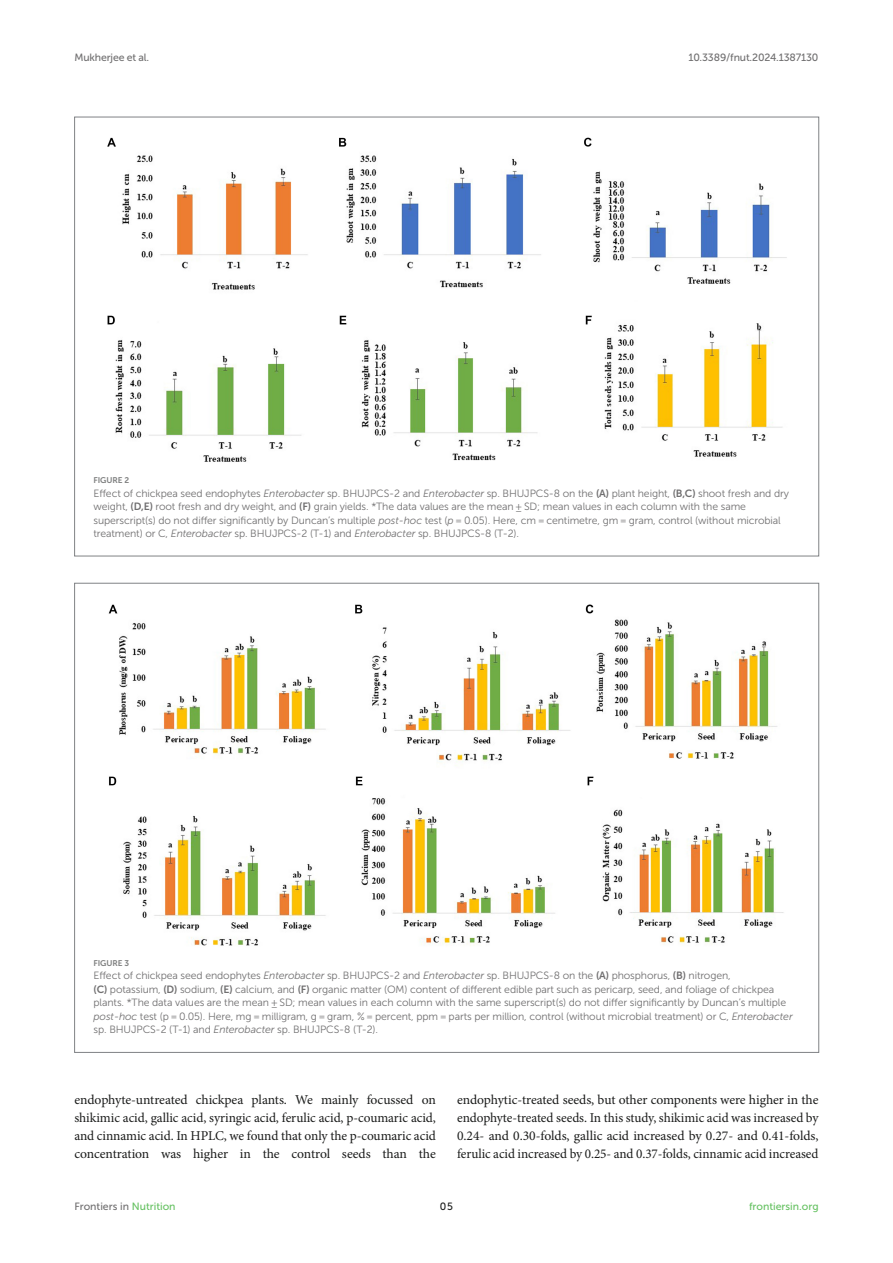
<style>
.page{position:relative;width:893px;height:1263px;background:#fff}
.page>*{position:absolute;margin:0;border:0;box-sizing:border-box;transform-origin:0 0}
.TEXT_FLUSH{font:13.5px/18px "Minion Pro";letter-spacing:-.005em;color:#1b1c1b;text-align:justify}
.FIG_LEG{font:10.5px/13.5px "Museo Sans 300";letter-spacing:-.01em;color:#706f70}
.t1{font:10.5px "Museo Sans 500";letter-spacing:-.015em;color:#706f70}
.t2{font:10.5px "Museo Sans 500";color:#65c161}
.t3{font:10.5px "Museo Sans 500";color:#1b1c1b}
.FIG_HD{font:8.25px "Museo Sans 700";letter-spacing:-.01em;color:#7e7f7f}
.s1{font-style:italic}
.s2{font-family:"Museo Sans 700"}
.s3{color:#65c161}
</style>
<div class="page">
<img style="left:107px;top:137px;width:680px;height:325px">
<img style="left:108px;top:604px;width:676px;height:342px">
<p class="t1" style="left:74px;top:51px;width:76px">Mukherjee et al.</p>
<p class="t1" style="left:688px;top:51px;width:132px">10.3389/fnut.2024.1387130</p>
<p class="FIG_HD" style="left:94px;top:476px;width:37px">FIGURE 2</p>
<p class="FIG_LEG" style="left:94px;top:486px;width:697px">Effect of chickpea seed endophytes <span class="s1">Enterobacter</span> sp. BHUJPCS-2 and <span class="s1">Enterobacter</span> sp. BHUJPCS-8 on the <span class="s2">(A)</span> plant height, <span class="s2">(B,C)</span> shoot fresh and dry weight, <span class="s2">(D,E)</span> root fresh and dry weight, and <span class="s2">(F)</span> grain yields. *The data values are the mean ± SD; mean values in each column with the same superscript(s) do not differ significantly by Duncan’s multiple <span class="s1">post-hoc</span> test (<span class="s1">p</span> = 0.05). Here, cm = centimetre, gm = gram, control (without microbial treatment) or C, <span class="s1">Enterobacter</span> sp. BHUJPCS-2 (T-1) and <span class="s1">Enterobacter</span> sp. BHUJPCS-8 (T-2).</p>
<p class="FIG_HD" style="left:94px;top:958px;width:37px">FIGURE 3</p>
<p class="FIG_LEG" style="left:94px;top:969px;width:701px">Effect of chickpea seed endophytes <span class="s1">Enterobacter</span> sp. BHUJPCS-2 and <span class="s1">Enterobacter</span> sp. BHUJPCS-8 on the <span class="s2">(A)</span> phosphorus, <span class="s2">(B)</span> nitrogen,<br><span class="s2">(C)</span> potassium, <span class="s2">(D)</span> sodium, <span class="s2">(E)</span> calcium, and <span class="s2">(F)</span> organic matter (OM) content of different edible part such as pericarp, seed, and foliage of chickpea plants. *The data values are the mean ± SD; mean values in each column with the same superscript(s) do not differ significantly by Duncan’s multiple <span class="s1">post-hoc</span> test (p = 0.05). Here, mg = milligram, g = gram, % = percent, ppm = parts per million, control (without microbial treatment) or C, <span class="s1">Enterobacter </span>sp. BHUJPCS-2 (T-1) and <span class="s1">Enterobacter</span> sp. BHUJPCS-8 (T-2).</p>
<p class="TEXT_FLUSH" style="left:74px;top:1091px;width:363px">endophyte-untreated chickpea plants. We mainly focussed on shikimic acid, gallic acid, syringic acid, ferulic acid, p-coumaric acid, and cinnamic acid. In HPLC, we found that only the p-coumaric acid concentration was higher in the control seeds than the</p>
<p class="TEXT_FLUSH" style="left:457px;top:1091px;width:363px">endophytic-treated seeds, but other components were higher in the endophyte-treated seeds. In this study, shikimic acid was increased by 0.24- and 0.30-folds, gallic acid increased by 0.27- and 0.41-folds, ferulic acid increased by 0.25- and 0.37-folds, cinnamic acid increased</p>
<p class="t1" style="left:74px;top:1200px;width:103px">Frontiers in <span class="s3">Nutrition</span></p>
<p class="t3" style="left:440px;top:1200px;width:14px">05</p>
<p class="t2" style="left:749px;top:1200px;width:71px">frontiersin.org</p>
</div>
